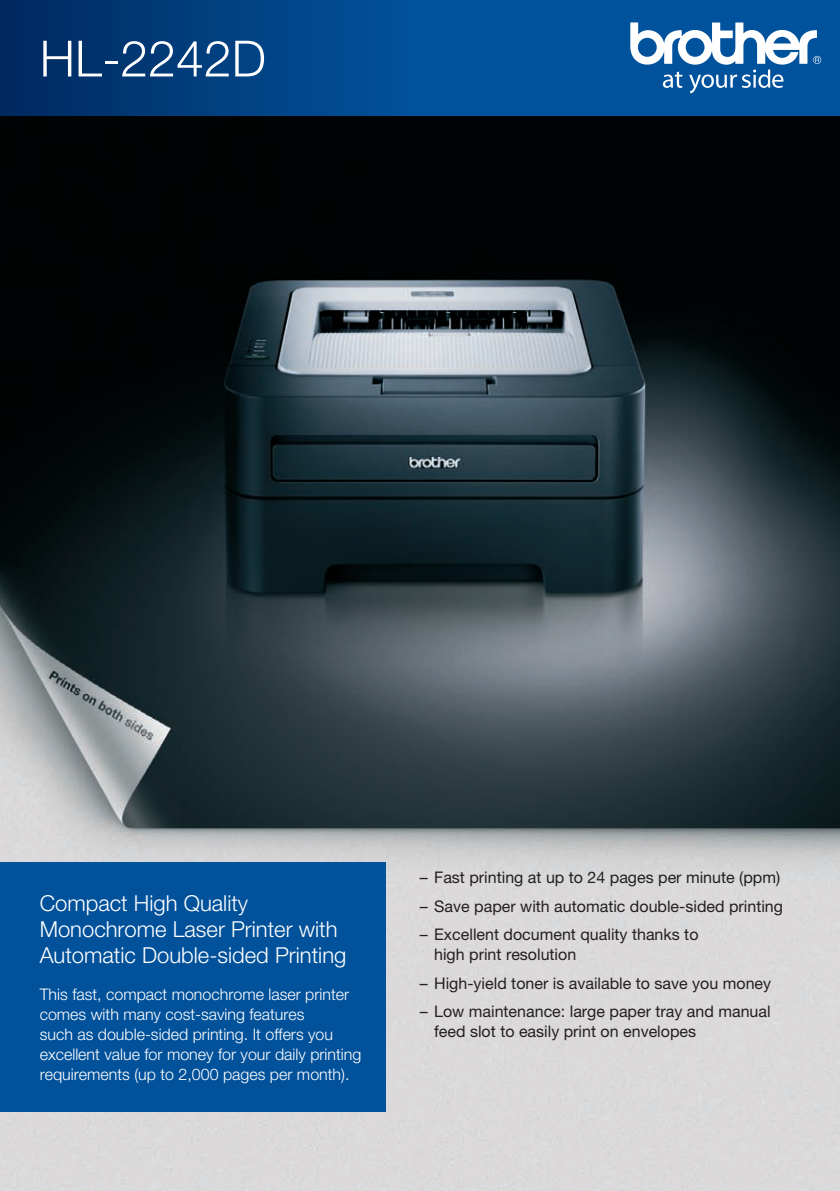
<style>
.page{position:relative;width:840px;height:1191px;background:#fff}
.page>*{position:absolute;margin:0;border:0;box-sizing:border-box;transform-origin:0 0}
.t1{font:300 50px "Helvetica Neue";color:#fff}
.t2{font:300 22px/26px "Helvetica Neue";color:#fff}
.t3{font:16px/20px "Helvetica Neue";color:#231f20}
.t4{font:300 16px/20px "Helvetica Neue";color:#fff}
</style>
<div class="page">
<img style="left:0;top:116px;width:839px;height:1075px">
<div style="left:0;top:862px;width:386px;height:249px;background:#01519b"></div>
<svg style="left:0;top:0;width:839px;height:116px;background:#00468a"></svg>
<svg style="left:630px;top:22px;width:190px;height:71px"></svg>
<p class="t1" style="left:40px;top:28px;width:227px">HL-2242D</p>
<p class="t2" style="left:40px;top:889px;width:308px">Compact High Quality<br>Monochrome Laser Printer with<br>Automatic Double-sided Printing</p>
<p class="t4" style="left:40px;top:983px;width:323px">This fast, compact monochrome laser printer comes with many cost-saving features<br>such as double-sided printing. It offers you excellent value for money for your daily printing requirements (up to 2,000 pages per month).</p>
<p class="t3" style="left:420px;top:867px;width:361px">– Fast printing at up to 24 pages per minute (ppm)</p>
<p class="t3" style="left:420px;top:895px;width:364px">– Save paper with automatic double-sided printing</p>
<p class="t3" style="left:434px;top:924px;width:266px;text-indent:-14px">– Excellent document quality thanks to high print resolution</p>
<p class="t3" style="left:420px;top:972px;width:352px">– High-yield toner is available to save you money</p>
<p class="t3" style="left:434px;top:1001px;width:338px;text-indent:-14px">– Low maintenance: large paper tray and manual feed slot to easily print on envelopes</p>
</div>
